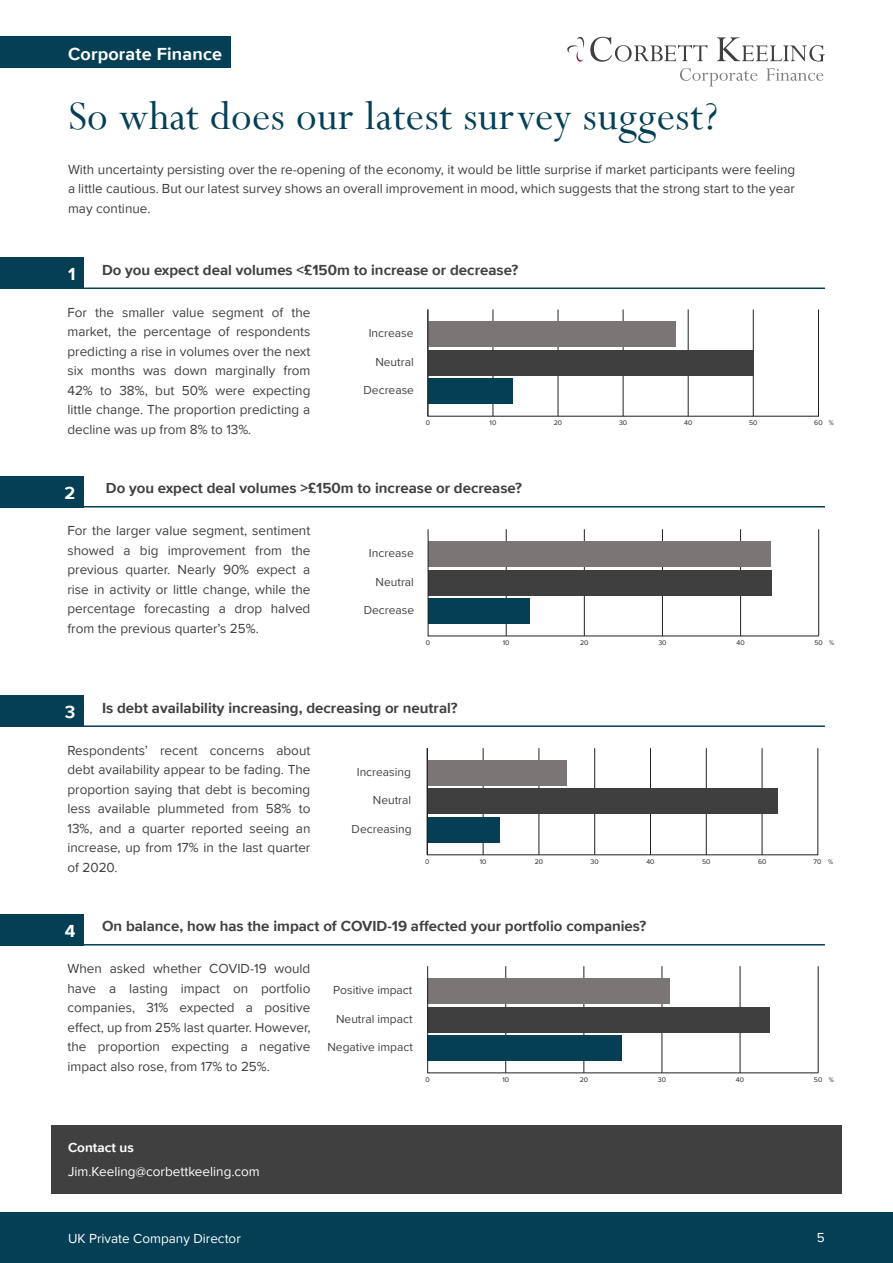
<style>
.page{position:relative;width:893px;height:1263px;background:#fff}
.page>*{position:absolute;margin:0;border:0;box-sizing:border-box;transform-origin:0 0}
.t1{font:45px "Perpetua";letter-spacing:.01em;color:#043f55}
.t2{font:700 18px "Proxima Nova";letter-spacing:.01em;color:#fff}
.t3{font:700 15px "Proxima Nova";color:#404040}
.t4{font:13.5px/19.5px "Proxima Nova";color:#404040;text-align:justify}
.t5{font:13.5px "Proxima Nova";color:#fff}
.t6{font:700 13.5px "Proxima Nova";color:#fff}
.t7{font:12px "Proxima Nova";color:#404040}
.t8{font:7.05px "Proxima Nova";color:#231f20}
.s1{color:#403f3f}
</style>
<div class="page">
<div style="left:0;top:1212px;width:893px;height:51px;background:#043f55"></div>
<div style="left:0;top:258px;width:84px;height:31px;background:#043f55"></div>
<div style="left:0;top:476px;width:84px;height:31px;background:#043f55"></div>
<div style="left:0;top:696px;width:84px;height:31px;background:#043f55"></div>
<div style="left:0;top:914px;width:84px;height:31px;background:#043f55"></div>
<hr style="left:68px;top:287px;width:757px;height:2px;background:#043f55">
<hr style="left:68px;top:506px;width:757px;height:1px;background:#043f55">
<hr style="left:68px;top:725px;width:757px;height:2px;background:#043f55">
<hr style="left:68px;top:944px;width:757px;height:1px;background:#043f55">
<div style="left:0;top:37px;width:231px;height:31px;background:#043f55"></div>
<svg style="left:567px;top:37px;width:17px;height:25px"></svg>
<svg style="left:590px;top:37px;width:235px;height:25px"></svg>
<svg style="left:680px;top:68px;width:143px;height:18px"></svg>
<div style="left:51px;top:1125px;width:791px;height:68px;background:#404040"></div>
<svg style="left:427px;top:309px;width:392px;height:108px"></svg>
<svg style="left:428px;top:529px;width:391px;height:107px"></svg>
<svg style="left:427px;top:748px;width:391px;height:107px"></svg>
<svg style="left:427px;top:966px;width:392px;height:107px"></svg>
<p class="t2" style="left:68px;top:40px;width:156px">Corporate Finance</p>
<p class="t1" style="left:68px;top:88px;width:651px">So what does our latest survey suggest?</p>
<p class="t4" style="left:68px;top:159px;width:729px">With uncertainty persisting over the re-opening of the economy, it would be little surprise if market participants were feeling a little cautious. But our latest survey shows an overall improvement in mood, which suggests that the strong start to the year may continue.</p>
<p class="t2" style="left:68px;top:261px;width:9px">1</p>
<p class="t3" style="left:102px;top:259px;width:418px">Do you expect deal volumes &lt;£150m to increase or decrease?</p>
<p class="t4" style="left:67px;top:302px;width:244px">For the smaller value segment of the market, the percentage of respondents predicting a rise in volumes over the next six months was down marginally from 42% to 38%, but 50% were expecting little change. The proportion predicting a decline was up from 8% to 13%.</p>
<p class="t7" style="left:369px;top:324px;width:46px">Increase</p>
<p class="t7" style="left:375px;top:353px;width:40px">Neutral</p>
<p class="t7" style="left:364px;top:381px;width:52px">Decrease</p>
<p class="t8" style="left:426px;top:418px;width:6px">0</p>
<p class="t8" style="left:490px;top:418px;width:8px">10</p>
<p class="t8" style="left:554px;top:418px;width:10px">20</p>
<p class="t8" style="left:619px;top:418px;width:10px">30</p>
<p class="t8" style="left:684px;top:418px;width:10px">40</p>
<p class="t8" style="left:749px;top:418px;width:10px">50</p>
<p class="t8" style="left:814px;top:418px;width:21px">60 <span class="s1">%</span></p>
<p class="t2" style="left:65px;top:479px;width:12px">2</p>
<p class="t3" style="left:106px;top:477px;width:418px">Do you expect deal volumes &gt;£150m to increase or decrease?</p>
<p class="t4" style="left:67px;top:520px;width:244px">For the larger value segment, sentiment showed a big improvement from the previous quarter. Nearly 90% expect a rise in activity or little change, while the percentage forecasting a drop halved from the previous quarter’s 25%.</p>
<p class="t7" style="left:369px;top:544px;width:46px">Increase</p>
<p class="t7" style="left:376px;top:573px;width:40px">Neutral</p>
<p class="t7" style="left:364px;top:601px;width:52px">Decrease</p>
<p class="t8" style="left:426px;top:637px;width:6px">0</p>
<p class="t8" style="left:503px;top:637px;width:8px">10</p>
<p class="t8" style="left:580px;top:637px;width:10px">20</p>
<p class="t8" style="left:658px;top:637px;width:10px">30</p>
<p class="t8" style="left:736px;top:637px;width:10px">40</p>
<p class="t8" style="left:814px;top:637px;width:21px">50 <span class="s1">%</span></p>
<p class="t2" style="left:65px;top:699px;width:12px">3</p>
<p class="t3" style="left:102px;top:696px;width:357px">Is debt availability increasing, decreasing or neutral?</p>
<p class="t4" style="left:67px;top:740px;width:244px">Respondents’ recent concerns about debt availability appear to be fading. The proportion saying that debt is becoming less available plummeted from 58% to 13%, and a quarter reported seeing an increase, up from 17% in the last quarter of 2020.</p>
<p class="t7" style="left:357px;top:763px;width:56px">Increasing</p>
<p class="t7" style="left:373px;top:791px;width:40px">Neutral</p>
<p class="t7" style="left:352px;top:820px;width:61px">Decreasing</p>
<p class="t8" style="left:425px;top:856px;width:6px">0</p>
<p class="t8" style="left:480px;top:856px;width:8px">10</p>
<p class="t8" style="left:535px;top:856px;width:10px">20</p>
<p class="t8" style="left:591px;top:856px;width:10px">30</p>
<p class="t8" style="left:646px;top:856px;width:10px">40</p>
<p class="t8" style="left:702px;top:856px;width:10px">50</p>
<p class="t8" style="left:758px;top:856px;width:10px">60</p>
<p class="t8" style="left:814px;top:856px;width:21px">70 <span class="s1">%</span></p>
<p class="t2" style="left:65px;top:917px;width:12px">4</p>
<p class="t3" style="left:102px;top:915px;width:546px">On balance, how has the impact of COVID-19 affected your portfolio companies?</p>
<p class="t4" style="left:67px;top:958px;width:244px">When asked whether COVID-19 would have a lasting impact on portfolio companies, 31% expected a positive effect, up from 25% last quarter. However, the proportion expecting a negative impact also rose, from 17% to 25%.</p>
<p class="t7" style="left:333px;top:981px;width:81px">Positive impact</p>
<p class="t7" style="left:336px;top:1009px;width:78px">Neutral impact</p>
<p class="t7" style="left:327px;top:1038px;width:87px">Negative impact</p>
<p class="t8" style="left:425px;top:1074px;width:6px">0</p>
<p class="t8" style="left:502px;top:1074px;width:8px">10</p>
<p class="t8" style="left:580px;top:1074px;width:10px">20</p>
<p class="t8" style="left:658px;top:1074px;width:10px">30</p>
<p class="t8" style="left:736px;top:1074px;width:10px">40</p>
<p class="t8" style="left:814px;top:1074px;width:21px">50 <span class="s1">%</span></p>
<p class="t6" style="left:68px;top:1138px;width:67px">Contact us</p>
<p class="t5" style="left:68px;top:1162px;width:193px">Jim.Keeling@corbettkeeling.com</p>
<p class="t5" style="left:68px;top:1228px;width:174px">UK Private Company Director</p>
<p class="t5" style="left:817px;top:1227px;width:9px">5</p>
</div>
